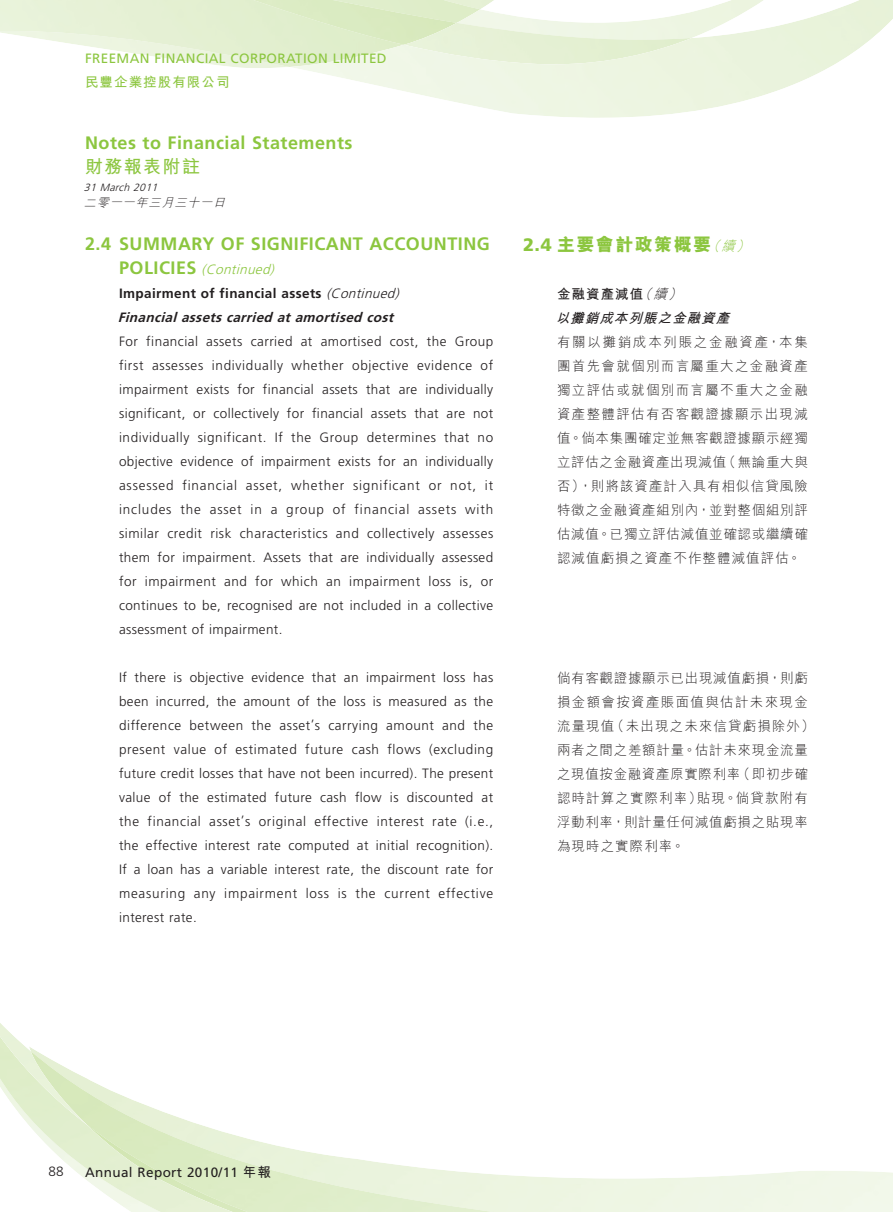
<style>
.page{position:relative;width:893px;height:1212px;background:#fff}
.page>*{position:absolute;margin:0;border:0;box-sizing:border-box;transform-origin:0 0}
.t1{font:700 18px "Frutiger LT Std";letter-spacing:.03em;color:#8cc63f}
.t2{font:18px "M Hei HK Xbold E Ten B5 H";letter-spacing:.08em;color:#8cc63f}
.t3{font:18px "M Hei HK Bold E Ten B5 H";letter-spacing:.08em;color:#8cc63f}
.t4{font:300 13.5px/24px "Frutiger LT Std";letter-spacing:.03em;color:#231f20;text-align:justify}
.t5{font:13.5px/24px "M Hei HK Light E Ten B5 H";letter-spacing:.05em;color:#231f20;text-align:justify}
.t6{font:italic 700 13.5px/24px "Frutiger LT Std";color:#231f20}
.t7{font:13.5px "Frutiger LT Std";letter-spacing:.03em;color:#8cc63f}
.t8{font:13.5px "Frutiger LT Std";letter-spacing:.03em;color:#231f20}
.t9{font:italic 13.5px/24px "M Hei HK Bold E Ten B5 H";color:#231f20}
.t10{font:13.5px "M Hei HK Bold E Ten B5 H";letter-spacing:.08em;color:#8cc63f}
.t11{font:italic 12px "M Hei HK Light E Ten B5 H";color:#231f20}
.t12{font:italic 300 10.5px "Frutiger LT Std";color:#231f20}
.s1{font-style:normal;font-size:18px;color:#8cc63f}
.s2{font-weight:300;color:#8cc63f}
.s3{font-style:normal}
.s4{font-weight:300}
.s5{font-family:"Frutiger LT Std";font-weight:900}
.s6{font-family:"M Hei HK Light E Ten B5 H";font-style:italic;font-size:13.5px}
.s7{font-family:"M Hei HK Light E Ten B5 H"}
.s8{font-family:"M Hei HK Bold E Ten B5 H"}
</style>
<div class="page">
<img style="left:0;top:1023px;width:12px;height:12px">
<img style="left:0;top:1035px;width:29px;height:90px">
<img style="left:31px;top:1051px;width:463px;height:161px">
<img style="left:86px;top:1124px;width:163px;height:88px">
<img style="left:496px;top:0;width:270px;height:40px">
<img style="left:496px;top:22px;width:196px;height:42px">
<img style="left:0;top:0;width:404px;height:67px">
<img style="left:457px;top:0;width:23px;height:23px">
<img style="left:252px;top:0;width:205px;height:45px">
<p class="t7" style="left:85px;top:52px;width:303px">FREEMAN FINANCIAL CORPORATION LIMITED</p>
<p class="t10" style="left:85px;top:77px;width:146px">民豐企業控股有限公司</p>
<h1 class="t1" style="left:85px;top:134px;width:269px">Notes to Financial Statements</h1>
<h1 class="t3" style="left:85px;top:159px;width:117px">財務報表附註</h1>
<p class="t12" style="left:84px;top:182px;width:78px">31 March 2011</p>
<p class="t11" style="left:84px;top:198px;width:146px">二零一一年三月三十一日</p>
<h1 class="t1" style="left:85px;top:235px;width:406px">2.4 SUMMARY OF SIGNIFICANT ACCOUNTING</h1>
<p class="t6" style="left:118px;top:258px;width:286px"><span class="s1">P O L I C I E S</span> <span class="s2">(Continued)<br></span><span class="s3">Impairment of financial assets</span> <span class="s4">(Continued)<br></span>Financial assets carried at amortised cost</p>
<p class="t4" style="left:119px;top:330px;width:376px">For financial assets carried at amortised cost, the Group first assesses individually whether objective evidence of impairment exists for financial assets that are individually significant, or collectively for financial assets that are not individually significant. If the Group determines that no objective evidence of impairment exists for an individually assessed financial asset, whether significant or not, it includes the asset in a group of financial assets with similar credit risk characteristics and collectively assesses them for impairment. Assets that are individually assessed for impairment and for which an impairment loss is, or continues to be, recognised are not included in a collective assessment of impairment.</p>
<p class="t4" style="left:119px;top:666px;width:376px">If there is objective evidence that an impairment loss has been incurred, the amount of the loss is measured as the difference between the asset’s carrying amount and the present value of estimated future cash flows (excluding future credit losses that have not been incurred). The present value of the estimated future cash flow is discounted at the financial asset’s original effective interest rate (i.e., the effective interest rate computed at initial recognition).<br>If a loan has a variable interest rate, the discount rate for measuring any impairment loss is the current effective interest rate.</p>
<h1 class="t2" style="left:523px;top:237px;width:231px"><span class="s5">2.4</span> 主要會計政策概要<span class="s6">（續）</span></h1>
<p class="t9" style="left:556px;top:283px;width:178px"><span class="s3">金融資產減值</span><span class="s7">（續）<br></span>以攤銷成本列賬之金融資產</p>
<p class="t5" style="left:557px;top:331px;width:252px">有關以攤銷成本列賬之金融資產，本集團首先會就個別而言屬重大之金融資產獨立評估或就個別而言屬不重大之金融資產整體評估有否客觀證據顯示出現減值。倘本集團確定並無客觀證據顯示經獨立評估之金融資產出現減值（無論重大與否），則將該資產計入具有相似信貸風險特徵之金融資產組別內，並對整個組別評估減值。已獨立評估減值並確認或繼續確認減值虧損之資產不作整體減值評估。</p>
<p class="t5" style="left:557px;top:667px;width:259px;text-align:left">倘有客觀證據顯示已出現減值虧損，則虧損金額會按資產賬面值與估計未來現金流量現值（未出現之未來信貸虧損除外）兩者之間之差額計量。估計未來現金流量之現值按金融資產原實際利率（即初步確認時計算之實際利率）貼現。倘貸款附有浮動利率，則計量任何減值虧損之貼現率為現時之實際利率。</p>
<p class="t4" style="left:48px;top:1160px;width:17px">88</p>
<p class="t8" style="left:85px;top:1166px;width:187px">Annual Report 2010/11 <span class="s8">年報</span></p>
</div>
